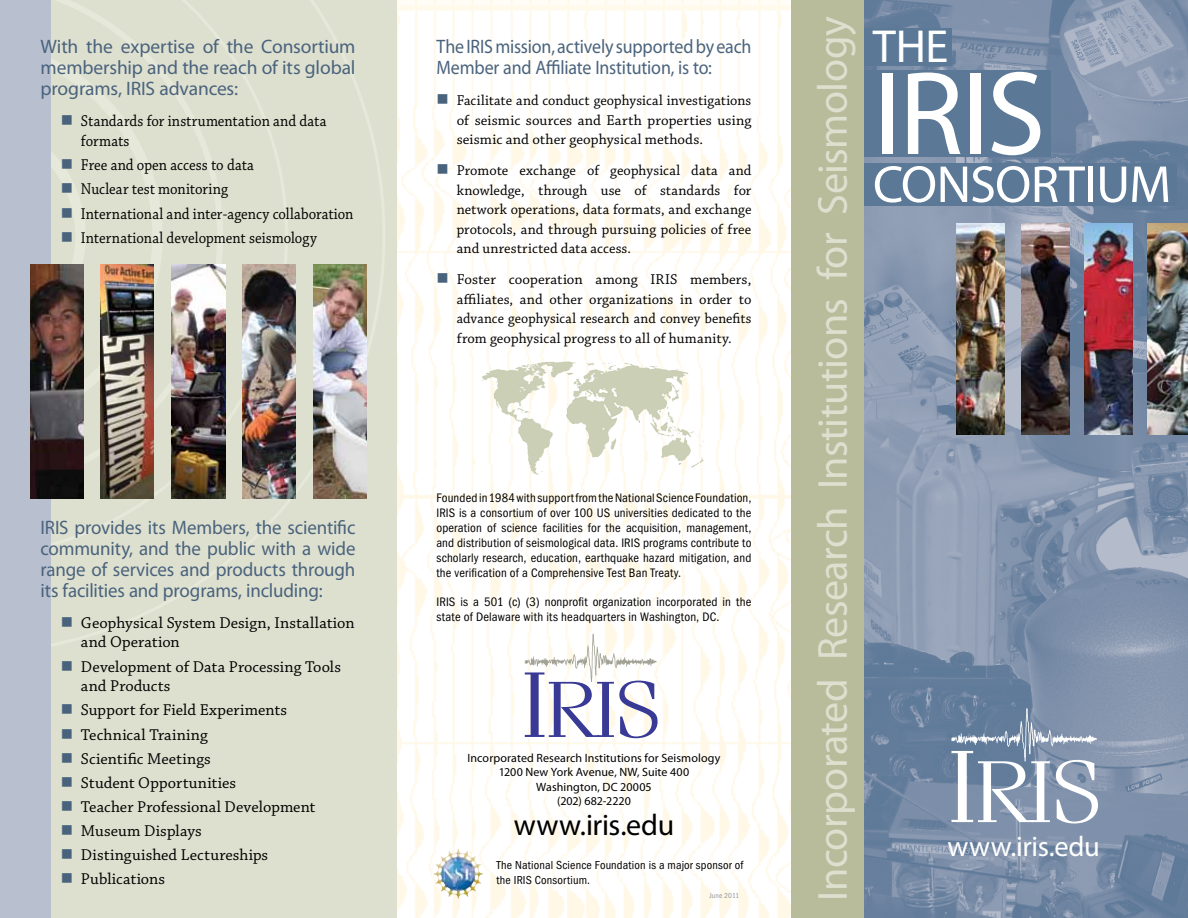
<style>
.page{position:relative;width:1188px;height:918px;background:#fff}
.page>*{position:absolute;margin:0;border:0;box-sizing:border-box;transform-origin:0 0}
.t1{font:120px "Myriad Pro";color:#fff}
.t2{font:52.5px "Myriad Pro";letter-spacing:-.01em;color:#fff}
.t3{font:46.5px "Myriad Pro";color:#fff}
.t4{font:42px "Myriad Pro";letter-spacing:-.01em;color:#dee0cf}
.t5{font:30px "Myriad Pro";letter-spacing:-.01em;color:#000}
.t6{font:28.5px "Myriad Pro";letter-spacing:-.01em;color:#fff}
.t7{font:19.5px/21px "Myriad Pro";letter-spacing:-.01em;color:#4a637d;text-align:justify}
.t8{font:19.5px/21px "Myriad Pro";letter-spacing:-.01em;color:#4a637d;scale:.92 1}
.t9{font:16.5px/19.8px "Chaparral Pro";letter-spacing:.005em;color:#000}
.t10{font:16.5px/19.8px "Chaparral Pro";letter-spacing:.005em;color:#000;scale:.9 1}
.t11{font:15px/19.5px "Chaparral Pro";letter-spacing:.005em;color:#000;text-align:justify}
.t12{font:15px/19.5px "Chaparral Pro";letter-spacing:.005em;color:#000;text-align:justify;scale:.96 1}
.t13{font:condensed 12.75px/15px "ITC Franklin Gothic Std";letter-spacing:.015em;color:#000;text-align:justify}
.t14{font:12px/14.4px "Myriad Pro";letter-spacing:.005em;color:#000;text-align:center}
.t15{font:condensed 12px/14.4px "ITC Franklin Gothic Std";letter-spacing:.01em;color:#000}
.t16{font:condensed 7.5px "ITC Franklin Gothic Std";letter-spacing:.015em;color:#939598}
.s1{color:#4a637d}
</style>
<div class="page">
<img style="left:864px;top:0;width:324px;height:918px">
<div style="left:857px;top:28px;width:94px;height:38px;background:#5b7897"></div>
<div style="left:857px;top:70px;width:194px;height:88px;background:#5b7897"></div>
<div style="left:857px;top:163px;width:320px;height:43px;background:#5b7897"></div>
<img style="left:396px;top:0;width:396px;height:918px">
<div style="left:792px;top:0;width:72px;height:918px;background:#b8bc9b"></div>
<div style="left:0;top:0;width:396px;height:918px;background:#dee0cf"></div>
<svg style="left:50px;top:0;width:335px;height:656px"></svg>
<div style="left:0;top:0;width:50px;height:918px;background:#b8c0cf"></div>
<svg style="left:525px;top:634px;width:133px;height:104px"></svg>
<img style="left:515px;top:362px;width:50px;height:9px">
<img style="left:1021px;top:224px;width:49px;height:211px">
<img style="left:956px;top:224px;width:49px;height:211px">
<img style="left:1085px;top:224px;width:48px;height:211px">
<img style="left:1148px;top:224px;width:40px;height:211px">
<img style="left:30px;top:264px;width:54px;height:235px">
<img style="left:100px;top:264px;width:54px;height:235px">
<img style="left:171px;top:264px;width:54px;height:235px">
<img style="left:242px;top:264px;width:54px;height:235px">
<img style="left:313px;top:264px;width:54px;height:235px">
<svg style="left:951px;top:708px;width:147px;height:116px"></svg>
<svg style="left:447px;top:849px;width:11px;height:7px"></svg>
<h3 class="t7" style="left:40px;top:36px;width:317px">With the expertise of the Consortium membership and the reach of its global programs, IRIS advances:</h3>
<p class="t10" style="left:81px;top:112px;width:274px;text-indent:-20px"><span class="s1">■</span> Standards for instrumentation and data formats</p>
<p class="t10" style="left:61px;top:156px;width:216px"><span class="s1">■</span> Free and open access to data</p>
<p class="t10" style="left:61px;top:180px;width:187px"><span class="s1">■</span> Nuclear test monitoring</p>
<p class="t10" style="left:61px;top:204px;width:327px"><span class="s1">■</span> International and inter-agency collaboration</p>
<p class="t10" style="left:61px;top:228px;width:286px"><span class="s1">■</span> International development seismology</p>
<h3 class="t7" style="left:40px;top:516px;width:317px">IRIS provides its Members, the scientific community, and the public with a wide range of services and products through its facilities and programs, including:</h3>
<p class="t9" style="left:81px;top:613px;width:275px;text-indent:-20px"><span class="s1">■</span> Geophysical System Design, Installation and Operation</p>
<p class="t9" style="left:81px;top:657px;width:262px;text-indent:-20px"><span class="s1">■</span> Development of Data Processing Tools and Products</p>
<p class="t9" style="left:61px;top:701px;width:228px"><span class="s1">■</span> Support for Field Experiments</p>
<p class="t9" style="left:61px;top:725px;width:149px"><span class="s1">■</span> Technical Training</p>
<p class="t9" style="left:61px;top:749px;width:151px"><span class="s1">■</span> Scientific Meetings</p>
<p class="t9" style="left:61px;top:773px;width:177px"><span class="s1">■</span> Student Opportunities</p>
<p class="t9" style="left:61px;top:797px;width:256px"><span class="s1">■</span> Teacher Professional Development</p>
<p class="t9" style="left:61px;top:822px;width:143px"><span class="s1">■</span> Museum Displays</p>
<p class="t9" style="left:61px;top:846px;width:209px"><span class="s1">■</span> Distinguished Lectureships</p>
<p class="t9" style="left:61px;top:870px;width:106px"><span class="s1">■</span> Publications</p>
<h3 class="t8" style="left:436px;top:36px;width:344px">The IRIS mission, actively supported by each<br>Member and Affiliate Institution, is to:</h3>
<p class="t12" style="left:457px;top:91px;width:309px;text-indent:-20px"><span class="s1">■</span> Facilitate and conduct geophysical investigations of seismic sources and Earth properties using seismic and other geophysical methods.</p>
<p class="t11" style="left:457px;top:161px;width:296px;text-indent:-20px"><span class="s1">■</span> Promote exchange of geophysical data and knowledge, through use of standards for network operations, data formats, and exchange protocols, and through pursuing policies of free and unrestricted data access.</p>
<p class="t11" style="left:457px;top:270px;width:296px;text-indent:-20px"><span class="s1">■</span> Foster cooperation among IRIS members, affiliates, and other organizations in order to advance geophysical research and convey benefits from geophysical progress to all of humanity.</p>
<p class="t13" style="left:436px;top:491px;width:317px">Founded in 1984 with support from the National Science Foundation, IRIS is a consortium of over 100 US universities dedicated to the operation of science facilities for the acquisition, management, and distribution of seismological data. IRIS programs contribute to scholarly research, education, earthquake hazard mitigation, and the verification of a Comprehensive Test Ban Treaty.</p>
<p class="t13" style="left:436px;top:594px;width:317px">IRIS is a 501 (c) (3) nonprofit organization incorporated in the state of Delaware with its headquarters in Washington, DC.</p>
<p class="t14" style="left:468px;top:750px;width:254px">Incorporated Research Institutions for Seismology<br>1200 N ew York Avenue, NW, Suite 400<br>Washington, DC 20005<br>(202) 682-2220</p>
<h3 class="t5" style="left:514px;top:806px;width:162px">www.iris.edu</h3>
<p class="t15" style="left:496px;top:858px;width:249px">The National Science Foundation is a major sponsor of the IRIS Consortium.</p>
<p class="t16" style="left:710px;top:891px;width:31px">June 2011</p>
<h3 class="t4" style="left:807px;top:901px;width:886px;rotate:-90deg">Incorporated Research Institutions for Seismology</h3>
<h3 class="t3" style="left:873px;top:18px;width:77px">the</h3>
<h1 class="t1" style="left:873px;top:40px;width:174px">IRIS</h1>
<h2 class="t2" style="left:873px;top:152px;width:300px">consortium</h2>
<h3 class="t6" style="left:948px;top:829px;width:154px">www.iris.edu</h3>
</div>
